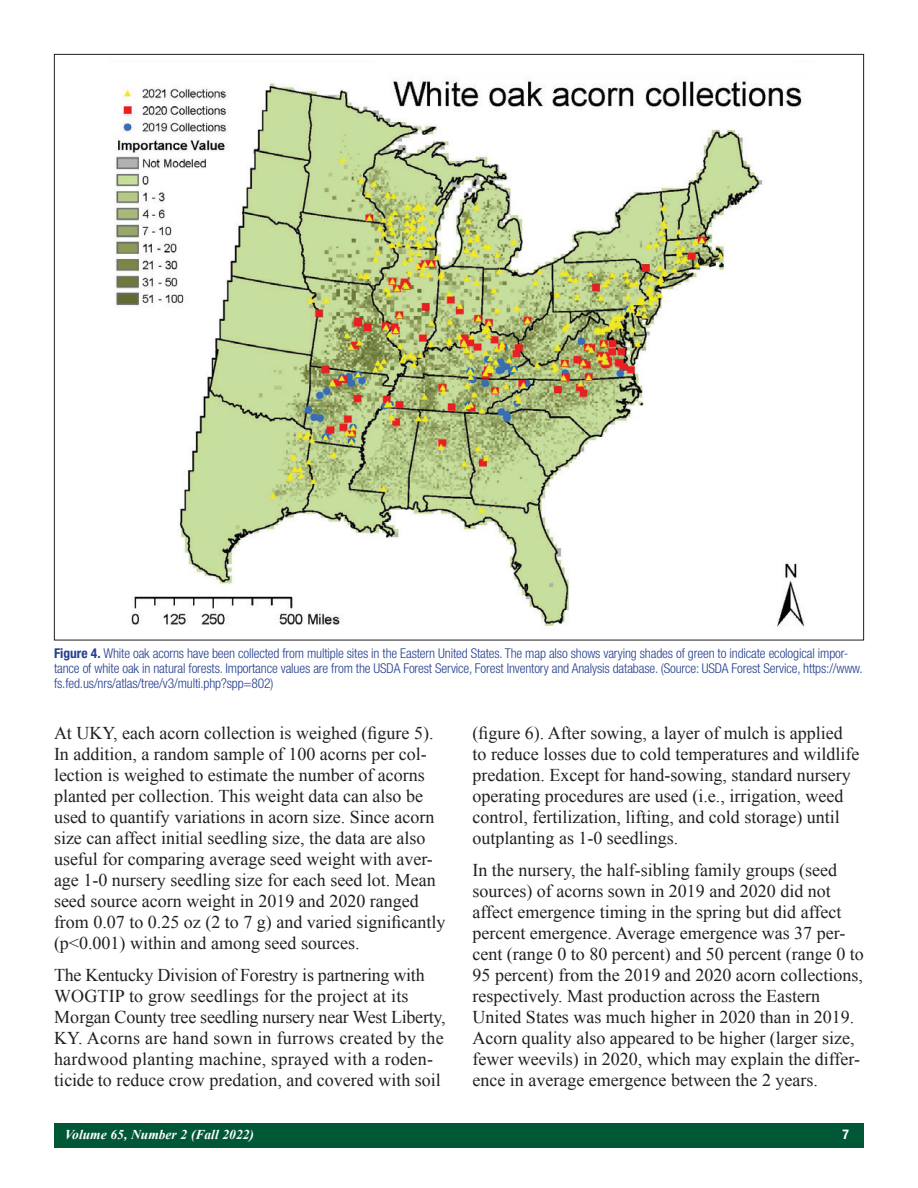
<style>
.page{position:relative;width:918px;height:1188px;background:#fff}
.page>*{position:absolute;margin:0;border:0;box-sizing:border-box;transform-origin:0 0}
.t1{font:18px/21px "Times New Roman";color:#231f20}
.t2{font:300 condensed 13.5px/15px "Helvetica Neue LT Std";letter-spacing:-.01em;color:#253f8e}
.t3{font:italic 700 13.5px "Times New Roman";color:#fff}
.t4{font:700 condensed 13.5px "Helvetica Neue LT Std";color:#fff}
.s1{font-weight:700}
</style>
<div class="page">
<div style="left:54px;top:1123px;width:810px;height:25px;background:#005837"></div>
<img style="left:115px;top:79px;width:690px;height:548px">
<p class="t2" style="left:54px;top:645px;width:810px"><span class="s1">Figure 4.</span> White oak acorns have been collected from multiple sites in the Eastern United States. The map also shows varying shades of green to indicate ecological impor&shy;tance of white oak in natural forests. Importance values are from the USDA Forest Service, Forest Inventory and Analysis database. (Source: USDA Forest Service, https://www. fs.fed.us/nrs/atlas/tree/v3/multi.php?spp=802)</p>
<p class="t1" style="left:54px;top:723px;width:393px">At UKY, each acorn collection is weighed (figure 5).<br>In addition, a random sample of 100 acorns per col&shy;lection is weighed to estimate the number of acorns planted per collection. This weight data can also be used to quantify variations in acorn size. Since acorn size can affect initial seedling size, the data are also useful for comparing average seed weight with aver&shy;age 1-0 nursery seedling size for each seed lot. Mean seed source acorn weight in 2019 and 2020 ranged from 0.07 to 0.25 oz (2 to 7 g) and varied significantly (p&lt;0.001) within and among seed sources.</p>
<p class="t1" style="left:54px;top:964px;width:393px">The Kentucky Division of Forestry is partnering with WOGTIP to grow seedlings for the project at its Morgan County tree seedling nursery near West Liberty, KY. Acorns are hand sown in furrows created by the hardwood planting machine, sprayed with a roden&shy;ticide to reduce crow predation, and covered with soil</p>
<p class="t1" style="left:472px;top:723px;width:388px">(figure 6). After sowing, a layer of mulch is applied to reduce losses due to cold temperatures and wildlife predation. Except for hand-sowing, standard nursery operating procedures are used (i.e., irrigation, weed control, fertilization, lifting, and cold storage) until outplanting as 1-0 seedlings.</p>
<p class="t1" style="left:472px;top:859px;width:393px">In the nursery, the half-sibling family groups (seed sources) of acorns sown in 2019 and 2020 did not affect emergence timing in the spring but did affect percent emergence. Average emergence was 37 per&shy;cent (range 0 to 80 percent) and 50 percent (range 0 to 95 percent) from the 2019 and 2020 acorn collections, respectively. Mast production across the Eastern United States was much higher in 2020 than in 2019.<br>Acorn quality also appeared to be higher (larger size, fewer weevils) in 2020, which may explain the differ&shy;ence in average emergence between the 2 years.</p>
<p class="t3" style="left:65px;top:1125px;width:191px">Volume 65, Number 2 (Fall 2022)</p>
<p class="t4" style="left:843px;top:1126px;width:8px">7</p>
</div>
